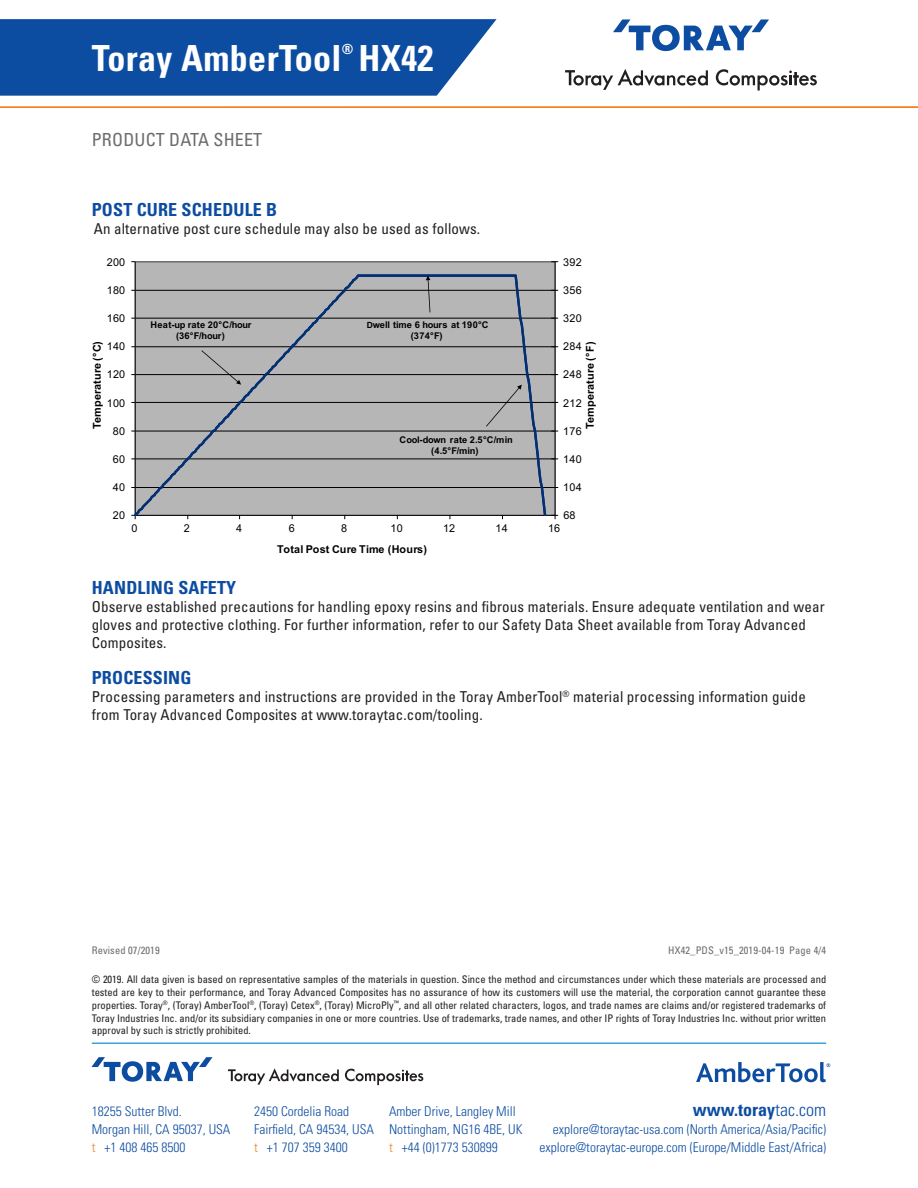
<style>
.page{position:relative;width:918px;height:1188px;background:#fff}
.page>*{position:absolute;margin:0;border:0;box-sizing:border-box;transform-origin:0 0}
.t1{font:700 condensed 36px "Univers";letter-spacing:.01em;color:#fff}
.t2{font:700 condensed 18px "Univers LT Std";letter-spacing:.01em;color:#0d4da1}
.t3{font:condensed 18px "Univers LT Std";letter-spacing:.01em;color:#6c6d70}
.t4{font:700 condensed 18px "Univers";color:#0d4da1}
.Body_text{font:condensed 15px/18px "Univers LT Std";letter-spacing:.01em;color:#231f20}
.t5{font:700 condensed 13.95px "Univers";color:#fff}
.t6{font:300 condensed 13.5px/18px "Univers";color:#0d4da1}
.t7{font:700 10.8px "Arial";letter-spacing:.015em;color:#000}
.t8{font:10.8px "Arial";letter-spacing:.015em;color:#000}
.t9{font:condensed 10.5px/12.8px "Univers LT Std";color:#231f20;text-align:justify}
.Body_text-2{font:condensed 10.5px "Univers LT Std";letter-spacing:.01em;color:#6c6d70}
.t10{font:700 9.3px/10.8px "Arial";letter-spacing:-.03em;color:#000;text-align:center}
.t11{font:700 9.3px/10.8px "Arial";color:#000;text-align:center}
.t12{font:700 9.3px/10.8px "Arial";letter-spacing:.025em;color:#000;text-align:center}
.s1{font-size:8.55px}
.s2{color:#f58220}
.s3{font-weight:300}
</style>
<div class="page">
<hr style="left:92px;top:1042px;width:734px;height:2px;background:#42a0d8">
<svg style="left:91px;top:1057px;width:122px;height:25px"></svg>
<svg style="left:228px;top:1068px;width:111px;height:17px"></svg>
<svg style="left:345px;top:1069px;width:79px;height:16px"></svg>
<hr style="left:0;top:106px;width:918px;height:2px;background:#f58220">
<svg style="left:613px;top:19px;width:156px;height:32px"></svg>
<svg style="left:565px;top:69px;width:143px;height:21px"></svg>
<svg style="left:716px;top:69px;width:101px;height:21px"></svg>
<svg style="left:696px;top:1062px;width:134px;height:20px"></svg>
<svg style="left:0;top:19px;width:497px;height:77px;background:#1d58a7"></svg>
<svg style="left:131px;top:261px;width:428px;height:259px;background:#acadae"></svg>
<svg style="left:201px;top:350px;width:40px;height:35px"></svg>
<svg style="left:426px;top:276px;width:4px;height:36px"></svg>
<svg style="left:486px;top:385px;width:36px;height:42px;background:#ababab"></svg>
<h1 class="t1" style="left:92px;top:36px;width:251px">Toray AmberTool</h1>
<h3 class="t5" style="left:342px;top:41px;width:13px">®</h3>
<h1 class="t1" style="left:358px;top:36px;width:77px">HX42</h1>
<h2 class="t3" style="left:92px;top:128px;width:172px">PRODUCT DATA SHEET</h2>
<h1 class="t2" style="left:92px;top:199px;width:187px">POST CURE SCHEDULE B</h1>
<p class="Body_text" style="left:94px;top:219px;width:388px">An alternative post cure schedule may also be used as follows.</p>
<p class="t7" style="left:291px;top:220px;width:115px">Post Cure Schedule B</p>
<p class="t8" style="left:107px;top:254px;width:20px">200</p>
<p class="t8" style="left:563px;top:254px;width:20px">392</p>
<p class="t8" style="left:107px;top:283px;width:20px">180</p>
<p class="t8" style="left:563px;top:283px;width:20px">356</p>
<p class="t8" style="left:107px;top:311px;width:20px">160</p>
<p class="t7" style="left:89px;top:429px;width:89px;rotate:-90deg">Temperature (°C)</p>
<p class="t8" style="left:107px;top:339px;width:20px">140</p>
<p class="t8" style="left:107px;top:367px;width:20px">120</p>
<p class="t8" style="left:107px;top:395px;width:20px">100</p>
<p class="t8" style="left:113px;top:424px;width:14px">80</p>
<p class="t8" style="left:113px;top:452px;width:14px">60</p>
<p class="t11" style="left:151px;top:320px;width:103px">Heat-up rate 20°C/hour (36°F/hour)</p>
<p class="t12" style="left:367px;top:320px;width:123px"><span class="s1">D</span>well time 6 hours at 190°C (374°F)</p>
<p class="t10" style="left:400px;top:434px;width:115px">Cool-down rate 2.5°C/min (4.5°F/min)</p>
<p class="t8" style="left:563px;top:311px;width:20px">320</p>
<p class="t8" style="left:563px;top:339px;width:20px">284</p>
<p class="t7" style="left:583px;top:429px;width:89px;rotate:-90deg">Temperature (°F)</p>
<p class="t8" style="left:563px;top:367px;width:20px">248</p>
<p class="t8" style="left:563px;top:395px;width:20px">212</p>
<p class="t8" style="left:563px;top:424px;width:20px">176</p>
<p class="t8" style="left:563px;top:452px;width:20px">140</p>
<p class="t8" style="left:113px;top:480px;width:14px">40</p>
<p class="t8" style="left:563px;top:480px;width:20px">104</p>
<p class="t8" style="left:113px;top:508px;width:14px">20</p>
<p class="t8" style="left:563px;top:508px;width:14px">68</p>
<p class="t8" style="left:131px;top:521px;width:8px">0</p>
<p class="t8" style="left:184px;top:521px;width:8px">2</p>
<p class="t8" style="left:236px;top:521px;width:8px">4</p>
<p class="t8" style="left:289px;top:521px;width:8px">6</p>
<p class="t8" style="left:341px;top:521px;width:8px">8</p>
<p class="t8" style="left:391px;top:521px;width:14px">10</p>
<p class="t8" style="left:443px;top:521px;width:14px">12</p>
<p class="t8" style="left:496px;top:521px;width:14px">14</p>
<p class="t8" style="left:548px;top:521px;width:14px">16</p>
<p class="t7" style="left:277px;top:542px;width:151px">Total Post Cure Time (Hours)</p>
<h1 class="t2" style="left:92px;top:577px;width:146px">HANDLING SAFETY</h1>
<p class="Body_text" style="left:92px;top:597px;width:734px">Observe established precautions for handling epoxy resins and fibrous materials. Ensure adequate ventilation and wear gloves and protective clothing. For further information, refer to our Safety Data Sheet available from Toray Advanced<br>Composites.</p>
<h1 class="t2" style="left:92px;top:667px;width:101px">PROCESSING</h1>
<p class="Body_text" style="left:92px;top:687px;width:716px">Processing parameters and instructions are provided in the Toray AmberTool<sup>®</sup> material processing information guide from Toray Advanced Composites at www.toraytac.com/tooling.</p>
<p class="Body_text-2" style="left:92px;top:944px;width:69px">Revised 07/2019</p>
<p class="Body_text-2" style="left:668px;top:944px;width:159px">HX42_PDS_v15_2019-04-19 Page 4/4</p>
<p class="t9" style="left:92px;top:973px;width:736px">© 2019. All data given is based on representative samples of the materials in question. Since the method and circumstances under which these materials are processed and tested are key to their performance, and Toray Advanced Composites has no assurance of how its customers will use the material, the corporation cannot guarantee these properties. Toray<sup>®</sup>, (Toray) AmberTool<sup>®</sup>, (Toray) Cetex<sup>®</sup>, (Toray) MicroPly<sup>™</sup>, and all other related characters, logos, and trade names are claims and/or registered trademarks of Toray Industries Inc. and/or its subsidiary companies in one or more countries. Use of trademarks, trade names, and other IP rights of Toray Industries Inc. without prior written approval by such is strictly prohibited.</p>
<p class="t6" style="left:92px;top:1102px;width:140px">18255 Sutter Blvd.<br>Morgan Hill, CA 95037, USA <span class="s2">t</span> +1 408 465 8500</p>
<p class="t6" style="left:254px;top:1102px;width:121px">2450 Cordelia Road<br>Fairfield, CA 94534, USA <span class="s2">t</span> +1 707 359 3400</p>
<p class="t6" style="left:389px;top:1102px;width:135px">Amber Drive, Langley Mill<br>Nottingham, NG16 4BE, UK <span class="s2">t</span> +44 (0)1773 530899</p>
<h2 class="t4" style="left:693px;top:1099px;width:135px">www.toray<span class="s3">tac.com</span></h2>
<p class="t6" style="left:540px;top:1120px;width:288px;text-align:right">explore@toraytac-usa.com (North America/Asia/Pacific) explore@toraytac-europe.com (Europe/Middle East/Africa)</p>
</div>
